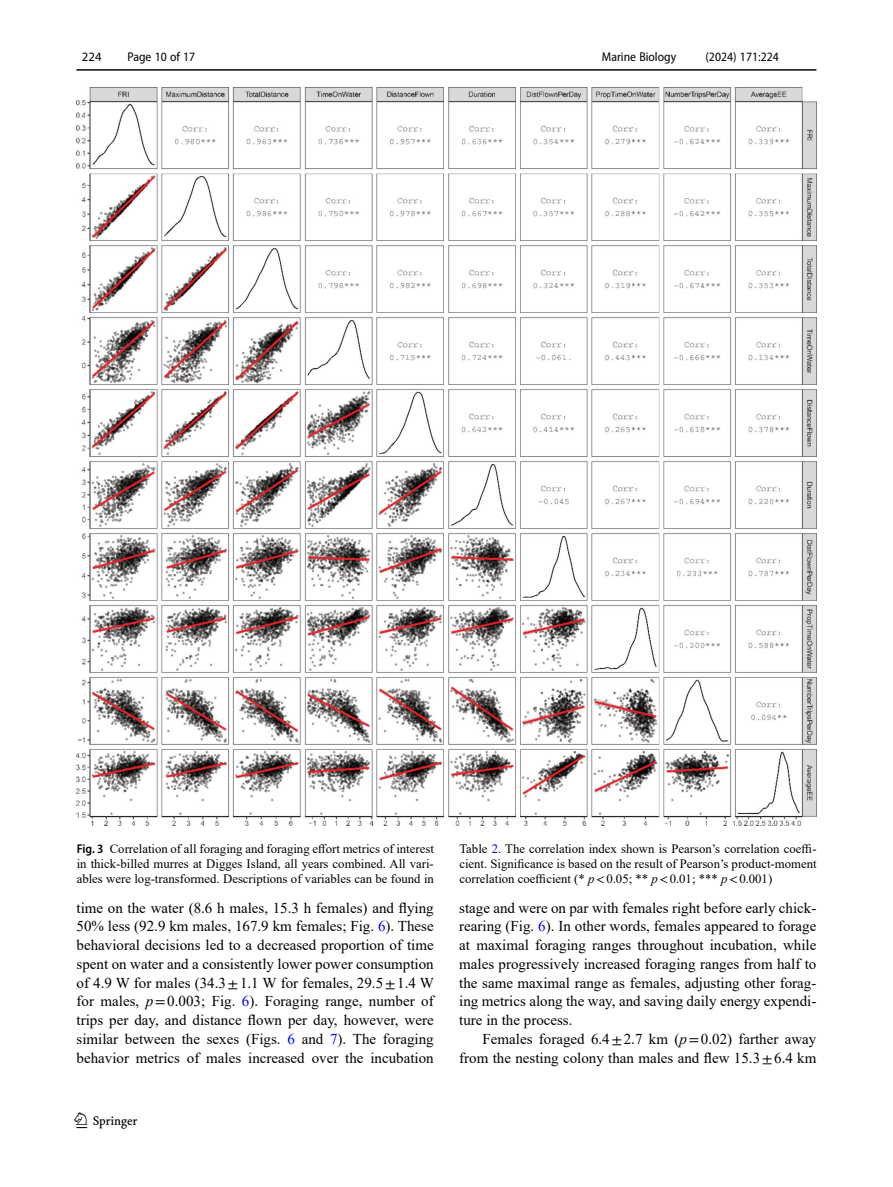
<style>
.page{position:relative;width:893px;height:1187px;background:#fff}
.page>*{position:absolute;margin:0;border:0;box-sizing:border-box;transform-origin:0 0}
.t1{font:22.5px "Springnew";color:#000}
.Body_Text{font:15px/18.8px "Times New Roman";color:#000;text-align:justify}
.Body_Text_Indent{font:15px/18.8px "Times New Roman";color:#000;text-align:right}
.Figure_Caption{font:12.75px/15px "Times New Roman";color:#000;text-align:justify}
.t2{font:semi-condensed 12.75px "Myriad Pro";color:#000}
.t3{font:12.75px "Myriad Pro";color:#000}
.s1{font-family:"Myriad Pro";font-weight:600;font-stretch:semi-condensed}
.s2{color:#00f}
.s3{font-style:italic}
.s4{font-family:"STIX"}
</style>
<div class="page">
<hr style="left:77px;top:69px;width:739px;height:2px;background:#000">
<img style="left:77px;top:87px;width:740px;height:738px">
<p class="t3" style="left:82px;top:48px;width:21px">224</p>
<p class="t2" style="left:127px;top:49px;width:69px">Page 10 of 17</p>
<p class="t2" style="left:602px;top:49px;width:76px">Marine Biology</p>
<p class="t2" style="left:705px;top:49px;width:75px">(2024) 171:224</p>
<p class="Figure_Caption" style="left:77px;top:840px;width:359px"><span class="s1">Fig. 3</span> Correlation of all foraging and foraging effort metrics of interest in thick-billed murres at Digges Island, all years combined. All vari&shy;ables were log-transformed. Descriptions of variables can be found in</p>
<p class="Figure_Caption" style="left:459px;top:840px;width:359px">Table <span class="s2">2</span>. The correlation index shown is Pearson’s correlation coeffi&shy;cient. Significance is based on the result of Pearson’s product-moment correlation coefficient (* <span class="s3">p</span><span class="s4">&lt;</span>0.05; ** <span class="s3">p</span><span class="s4">&lt;</span>0.01; *** <span class="s3">p</span><span class="s4">&lt;</span>0.001)</p>
<p class="Body_Text" style="left:77px;top:897px;width:359px">time on the water (8.6 h males, 15.3 h females) and flying 50% less (92.9 km males, 167.9 km females; Fig. <span class="s2">6</span>). These behavioral decisions led to a decreased proportion of time spent on water and a consistently lower power consumption of 4.9 W for males (34.3<span class="s4">±</span>1.1 W for females, 29.5<span class="s4">±</span>1.4 W for males, <span class="s3">p</span><span class="s4">=</span>0.003; Fig. <span class="s2">6</span>). Foraging range, number of trips per day, and distance flown per day, however, were similar between the sexes (Figs. <span class="s2">6</span> and <span class="s2">7</span>). The foraging behavior metrics of males increased over the incubation</p>
<h1 class="t1" style="left:77px;top:1107px;width:63px">1 3</h1>
<p class="Body_Text" style="left:459px;top:897px;width:359px">stage and were on par with females right before early chick&shy;rearing (Fig. <span class="s2">6</span>). In other words, females appeared to forage at maximal foraging ranges throughout incubation, while males progressively increased foraging ranges from half to the same maximal range as females, adjusting other forag&shy;ing metrics along the way, and saving daily energy expendi&shy;ture in the process.</p>
<p class="Body_Text_Indent" style="left:459px;top:1028px;width:359px">Females foraged 6.4<span class="s4">±</span>2.7 km (<span class="s3">p</span><span class="s4">=</span>0.02) farther away from the nesting colony than males and flew 15.3<span class="s4">±</span>6.4 km</p>
</div>
